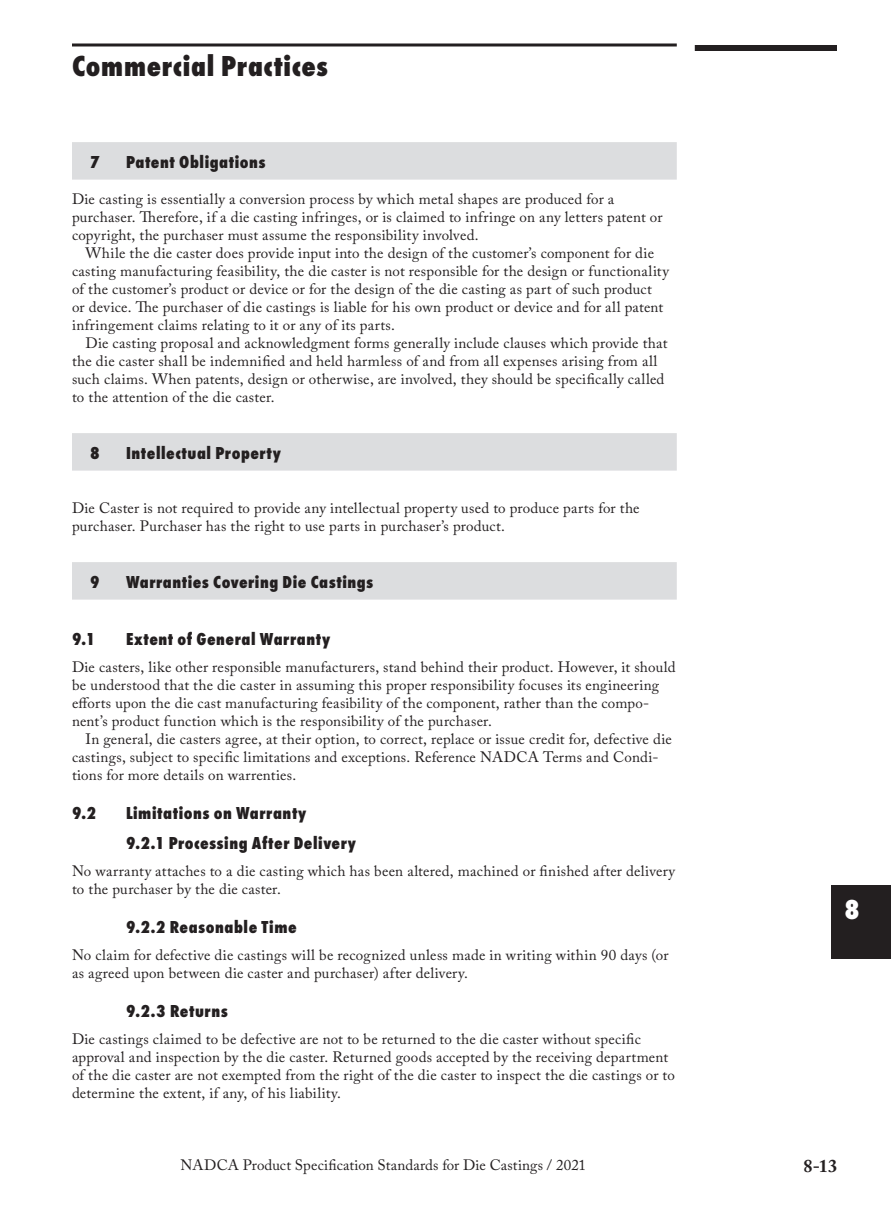
<style>
.page{position:relative;width:891px;height:1215px;background:#fff}
.page>*{position:absolute;margin:0;border:0;box-sizing:border-box;transform-origin:0 0}
.t1{font:700 expanded 30px "Futura Con";letter-spacing:.025em;color:#231f20}
.t2{font:700 expanded 28.5px "Futura Con";color:#fff}
.Subhead2{font:700 expanded 18px "Futura Con";letter-spacing:.03em;color:#231f20}
.SubHead{font:700 expanded 18px "Futura Con";letter-spacing:.03em;color:#231f20}
.t3{font:700 18px "Adobe Caslon Pro";color:#231f20}
.Body1{font:15px/18px "Adobe Caslon Pro";letter-spacing:.015em;color:#231f20}
.Body2{font:15px/18px "Adobe Caslon Pro";letter-spacing:.015em;color:#231f20}
</style>
<div class="page">
<hr style="left:72px;top:43px;width:605px;height:3px;background:#231f20">
<div style="left:695px;top:45px;width:142px;height:6px;background:#231f20"></div>
<div style="left:831px;top:885px;width:60px;height:73px;background:#231f20"></div>
<div style="left:72px;top:142px;width:605px;height:38px;background:#dcdddf"></div>
<div style="left:72px;top:433px;width:605px;height:38px;background:#dcdddf"></div>
<div style="left:72px;top:562px;width:605px;height:38px;background:#dcdddf"></div>
<h1 class="t1" style="left:72px;top:45px;width:258px">Commercial Practices</h1>
<p class="SubHead" style="left:90px;top:149px;width:11px">7</p>
<p class="SubHead" style="left:126px;top:149px;width:141px">Patent Obligations</p>
<p class="Body1" style="left:72px;top:189px;width:592px">Die casting is essentially a conversion process by which metal shapes are produced for a purchaser. Therefore, if a die casting infringes, or is claimed to infringe on any letters patent or copyright, the purchaser must assume the responsibility involved.</p>
<p class="Body2" style="left:72px;top:243px;width:599px;text-indent:14px">While the die caster does provide input into the design of the customer’s component for die casting manufacturing feasibility, the die caster is not responsible for the design or functionality of the customer’s product or device or for the design of the die casting as part of such product<br>or device. The purchaser of die castings is liable for his own product or device and for all patent infringement claims relating to it or any of its parts.</p>
<p class="Body2" style="left:72px;top:333px;width:597px;text-indent:14px">Die casting proposal and acknowledgment forms generally include clauses which provide that the die caster shall be indemnified and held harmless of and from all expenses arising from all such claims. When patents, design or otherwise, are involved, they should be specifically called to the attention of the die caster.</p>
<p class="SubHead" style="left:90px;top:440px;width:11px">8</p>
<p class="SubHead" style="left:126px;top:440px;width:157px">Intellectual Property</p>
<p class="Body1" style="left:72px;top:498px;width:569px">Die Caster is not required to provide any intellectual property used to produce parts for the purchaser. Purchaser has the right to use parts in purchaser’s product.</p>
<p class="SubHead" style="left:90px;top:569px;width:11px">9</p>
<p class="SubHead" style="left:126px;top:569px;width:249px">Warranties Covering Die Castings</p>
<p class="Subhead2" style="left:72px;top:626px;width:24px">9.1</p>
<p class="Subhead2" style="left:126px;top:626px;width:206px">Extent of General Warranty</p>
<p class="Body1" style="left:72px;top:657px;width:605px">Die casters, like other responsible manufacturers, stand behind their product. However, it should be understood that the die caster in assuming this proper responsibility focuses its engineering efforts upon the die cast manufacturing feasibility of the component, rather than the compo&shy;nent’s product function which is the responsibility of the purchaser.</p>
<p class="Body2" style="left:72px;top:729px;width:601px;text-indent:14px">In general, die casters agree, at their option, to correct, replace or issue credit for, defective die castings, subject to specific limitations and exceptions. Reference NADCA Terms and Condi&shy;tions for more details on warrenties.</p>
<p class="Subhead2" style="left:72px;top:800px;width:26px">9.2</p>
<p class="Subhead2" style="left:126px;top:800px;width:182px">Limitations on Warranty</p>
<p class="Subhead2" style="left:126px;top:830px;width:232px">9.2.1 Processing After Delivery</p>
<p class="Body1" style="left:72px;top:861px;width:605px">No warranty attaches to a die casting which has been altered, machined or finished after delivery to the purchaser by the die caster.</p>
<p class="Subhead2" style="left:126px;top:914px;width:172px">9.2.2 Reasonable Time</p>
<p class="Body1" style="left:72px;top:945px;width:598px">No claim for defective die castings will be recognized unless made in writing within 90 days (or as agreed upon between die caster and purchaser) after delivery.</p>
<p class="Subhead2" style="left:126px;top:998px;width:103px">9.2.3 Returns</p>
<p class="Body1" style="left:72px;top:1029px;width:604px">Die castings claimed to be defective are not to be returned to the die caster without specific approval and inspection by the die caster. Returned goods accepted by the receiving department of the die caster are not exempted from the right of the die caster to inspect the die castings or to determine the extent, if any, of his liability.</p>
<h2 class="t2" style="left:844px;top:890px;width:17px">8</h2>
<p class="Body2" style="left:181px;top:1156px;width:407px">NADCA Product Specification Standards for Die Castings / 2021</p>
<p class="t3" style="left:803px;top:1155px;width:35px">8-13</p>
</div>
